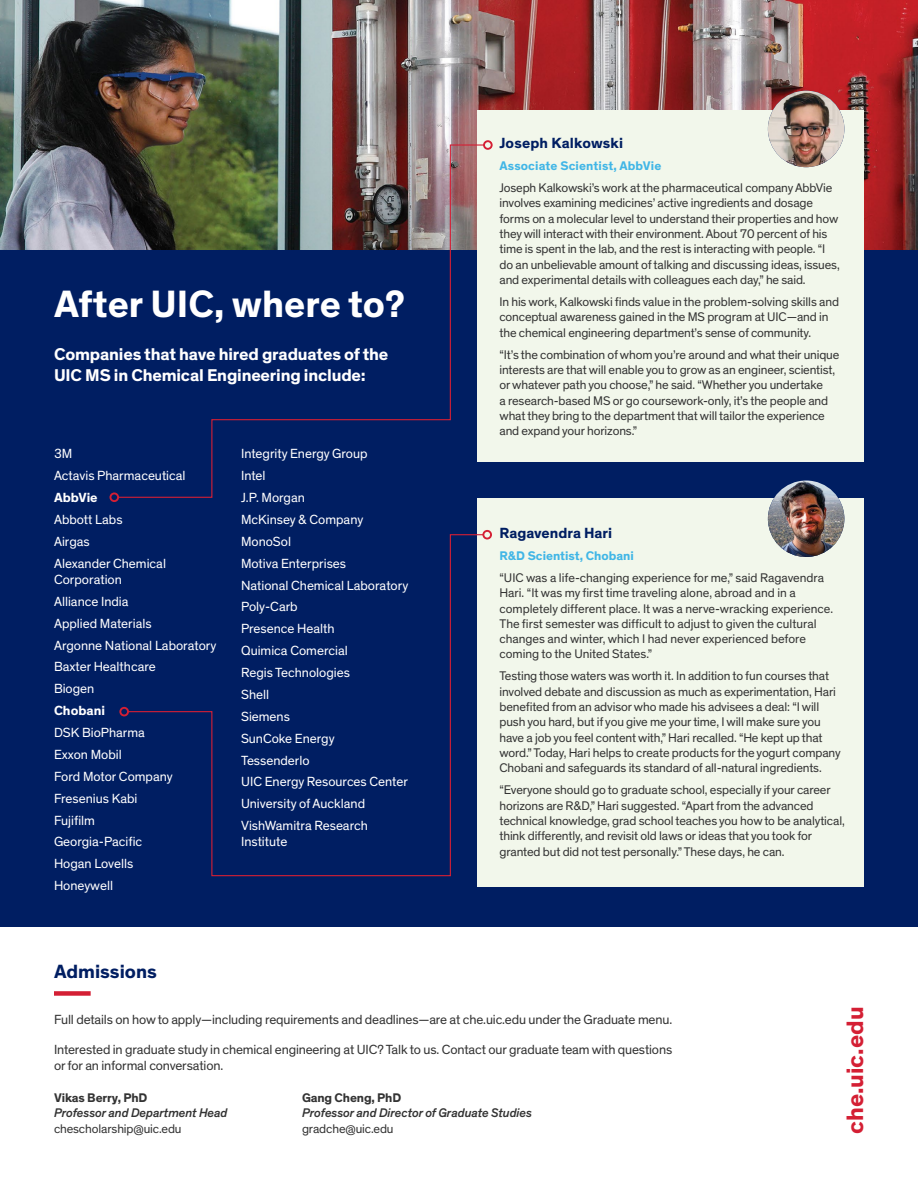
<style>
.page{position:relative;width:918px;height:1188px;background:#fff}
.page>*{position:absolute;margin:0;border:0;box-sizing:border-box;transform-origin:0 0}
.t1{font:700 38.7px "Theinhardt";color:#fff}
.t2{font:700 24.15px "Theinhardt";color:#d41f34}
.t3{font:700 19.5px "Theinhardt";color:#001e62}
.t4{font:700 17.4px/20.9px "Theinhardt";letter-spacing:-.01em;color:#fff}
.t5{font:700 15px "Theinhardt";color:#001e62}
.t6{font:13.5px/21.9px "Theinhardt";color:#fff}
.t7{font:13.5px/16.2px "Theinhardt";letter-spacing:-.01em;color:#333}
.t8{font:700 13.5px "Theinhardt";color:#fff}
.t9{font:12.75px/15.3px "Theinhardt";letter-spacing:-.01em;color:#333}
.t10{font:italic 500 12.75px "Theinhardt";letter-spacing:-.01em;color:#333}
.t11{font:700 12.75px "Theinhardt";letter-spacing:.005em;color:#41b6e6}
.t12{font:700 12.75px "Theinhardt";letter-spacing:-.01em;color:#333}
</style>
<div class="page">
<img style="left:0;top:0;width:918px;height:251px">
<div style="left:0;top:251px;width:918px;height:676px;background:#001e62"></div>
<div style="left:478px;top:498px;width:386px;height:388px;background:#f2f7eb"></div>
<div style="left:478px;top:111px;width:386px;height:351px;background:#f2f7eb"></div>
<div style="left:54px;top:991px;width:37px;height:5px;background:#d41f34"></div>
<div style="left:483px;top:140px;width:10px;height:10px;border:2px solid #d41f34;border-radius:50%"></div>
<svg style="left:117px;top:144px;width:368px;height:354px"></svg>
<div style="left:109px;top:492px;width:10px;height:10px;border:2px solid #d41f34;border-radius:50%"></div>
<div style="left:119px;top:707px;width:10px;height:9px;border:2px solid #d41f34;border-radius:50%"></div>
<img style="left:768px;top:91px;width:76px;height:76px;border-radius:38px">
<img style="left:768px;top:481px;width:76px;height:76px;border-radius:38px">
<div style="left:482px;top:530px;width:10px;height:10px;border:2px solid #d41f34;border-radius:50%"></div>
<svg style="left:127px;top:534px;width:358px;height:343px"></svg>
<h1 class="t1" style="left:54px;top:280px;width:353px">After UIC, where to?</h1>
<h3 class="t4" style="left:54px;top:345px;width:336px">Companies that have hired graduates of the<br>UIC MS in Chemical Engineering include:</h3>
<p class="t6" style="left:54px;top:443px;width:133px">3M<br>Actavis Pharmaceutical</p>
<p class="t8" style="left:54px;top:489px;width:45px">AbbVie</p>
<p class="t6" style="left:54px;top:509px;width:114px">Abbott Labs<br>Airgas<br>Alexander Chemical</p>
<p class="t6" style="left:54px;top:569px;width:164px">Corporation<br>Alliance India<br>Applied Materials<br>Argonne National Laboratory<br>Baxter Healthcare<br>Biogen</p>
<p class="t8" style="left:54px;top:702px;width:53px">Chobani</p>
<p class="t6" style="left:54px;top:722px;width:120px">DSK BioPharma<br>Exxon Mobil<br>Ford Motor Company<br>Fresenius Kabi<br>Fujiflm<br>Georgia-Pacifc<br>Hogan Lovells<br>Honeywell</p>
<p class="t6" style="left:241px;top:443px;width:169px">Integrity Energy Group<br>Intel<br>J.P. Morgan<br>McKinsey &amp; Company<br>MonoSol<br>Motiva Enterprises<br>National Chemical Laboratory<br>Poly-Carb<br>Presence Health<br>Quimica Comercial<br>Regis Technologies<br>Shell<br>Siemens<br>SunCoke Energy<br>Tessenderlo<br>UIC Energy Resources Center<br>University of Auckland<br>VishWamitra Research</p>
<p class="t6" style="left:241px;top:831px;width:48px">Institute</p>
<p class="t5" style="left:500px;top:134px;width:125px">Joseph Kalkowski</p>
<p class="t11" style="left:500px;top:158px;width:163px">Associate Scientist, AbbVie</p>
<p class="t9" style="left:500px;top:181px;width:342px">Joseph Kalkowski’s work at the pharmaceutical company AbbVie involves examining medicines’ active ingredients and dosage forms on a molecular level to understand their properties and how they will interact with their environment. About 70 percent of his time is spent in the lab, and the rest is interacting with people. “I do an unbelievable amount of talking and discussing ideas, issues, and experimental details with colleagues each day,” he said.</p>
<p class="t9" style="left:500px;top:294px;width:341px">In his work, Kalkowski fnds value in the problem-solving skills and conceptual awareness gained in the MS program at UIC—and in the chemical engineering department’s sense of community.</p>
<p class="t9" style="left:500px;top:347px;width:341px">“It’s the combination of whom you’re around and what their unique interests are that will enable you to grow as an engineer, scientist, or whatever path you choose,” he said. “Whether you undertake<br>a research-based MS or go coursework-only, it’s the people and what they bring to the department that will tailor the experience and expand your horizons.”</p>
<p class="t5" style="left:500px;top:524px;width:114px">Ragavendra Hari</p>
<p class="t11" style="left:500px;top:548px;width:136px">R&amp;D Scientist, Chobani</p>
<p class="t9" style="left:500px;top:570px;width:335px">“UIC was a life-changing experience for me,” said Ragavendra Hari. “It was my frst time traveling alone, abroad and in a completely different place. It was a nerve-wracking experience.<br>The frst semester was diffcult to adjust to given the cultural changes and winter, which I had never experienced before coming to the United States.”</p>
<p class="t9" style="left:500px;top:669px;width:343px">Testing those waters was worth it. In addition to fun courses that involved debate and discussion as much as experimentation, Hari benefted from an advisor who made his advisees a deal: “I will push you hard, but if you give me your time, I will make sure you have a job you feel content with,” Hari recalled. “He kept up that word.” Today, Hari helps to create products for the yogurt company Chobani and safeguards its standard of all-natural ingredients.</p>
<p class="t9" style="left:500px;top:783px;width:347px">“Everyone should go to graduate school, especially if your career horizons are R&amp;D,” Hari suggested. “Apart from the advanced technical knowledge, grad school teaches you how to be analytical, think differently, and revisit old laws or ideas that you took for granted but did not test personally.” These days, he can.</p>
<h3 class="t3" style="left:54px;top:959px;width:104px">Admissions</h3>
<p class="t7" style="left:54px;top:1012px;width:620px">Full details on how to apply—including requirements and deadlines—are at che.uic.edu under the Graduate menu.</p>
<p class="t7" style="left:54px;top:1041px;width:620px">Interested in graduate study in chemical engineering at UIC? Talk to us. Contact our graduate team with questions or for an informal conversation.</p>
<p class="t12" style="left:54px;top:1090px;width:95px">Vikas Berry, PhD</p>
<p class="t10" style="left:54px;top:1106px;width:175px">Professor and Department Head</p>
<p class="t9" style="left:54px;top:1121px;width:129px">chescholarship@uic.edu</p>
<p class="t12" style="left:302px;top:1090px;width:101px">Gang Cheng, PhD</p>
<p class="t10" style="left:302px;top:1106px;width:232px">Professor and Director of Graduate Studies</p>
<p class="t9" style="left:302px;top:1121px;width:93px">gradche@uic.edu</p>
<h2 class="t2" style="left:840px;top:1134px;width:129px;rotate:-90deg">che.uic.edu</h2>
</div>
